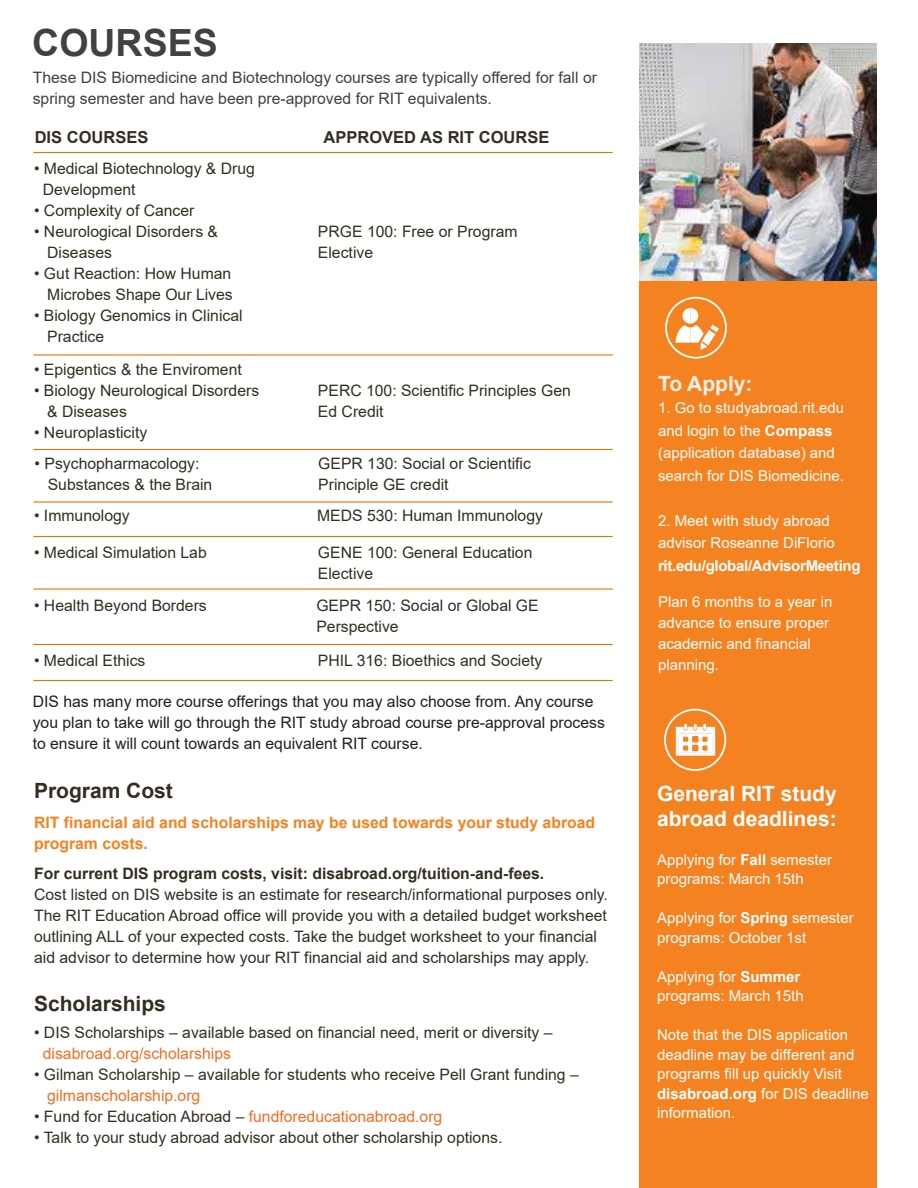
<style>
.page{position:relative;width:918px;height:1188px;background:#fff}
.page>*{position:absolute;margin:0;border:0;box-sizing:border-box;transform-origin:0 0}
.t1{font:700 37.5px "Arial";color:#414042}
.t2{font:700 21px/25.2px "Arial";color:#fff}
.t3{font:700 21px "Arial";color:#332e20}
.t4{font:700 21px "Arial";color:rgb(255 255 255/.9)}
.t5{font:700 16.5px "Arial";color:#332e20}
.t6{font:15.75px/21px "Arial";color:#332e20}
.t7{font:15.75px/21px "Arial";color:#231f20}
.t8{font:15.75px/21px "Arial";color:#414042}
.t9{font:15.75px "Arial";color:#f36d21}
.t10{font:700 15.75px/21px "Arial";color:#f58220}
.t11{font:700 15.75px "Arial";color:#332e20}
.t12{font:15px/19.5px "Arial";color:#fff}
.t13{font:700 15px "Arial";letter-spacing:-.02em;color:#fff}
.s1{color:#332e20}
.s2{font-weight:700}
</style>
<div class="page">
<hr style="left:33px;top:152px;width:580px;height:1px;background:#e87400">
<hr style="left:33px;top:354px;width:580px;height:2px;background:#e87400">
<hr style="left:33px;top:449px;width:580px;height:1px;background:#e87400">
<hr style="left:33px;top:501px;width:580px;height:2px;background:#e87400">
<hr style="left:33px;top:536px;width:580px;height:1px;background:#e87400">
<hr style="left:33px;top:588px;width:580px;height:2px;background:#e87400">
<hr style="left:33px;top:644px;width:580px;height:1px;background:#e87400">
<hr style="left:33px;top:680px;width:580px;height:1px;background:#e87400">
<div style="left:640px;top:44px;width:237px;height:1144px;background:#f58220"></div>
<div style="left:664px;top:709px;width:62px;height:62px;border:2px solid #fff;border-radius:50%"></div>
<svg style="left:676px;top:724px;width:39px;height:32px"></svg>
<img style="left:640px;top:43px;width:236px;height:237px">
<div style="left:665px;top:297px;width:62px;height:62px;border:2px solid #fff;border-radius:50%"></div>
<svg style="left:676px;top:308px;width:43px;height:42px"></svg>
<h1 class="t1" style="left:32px;top:16px;width:187px">COURSES</h1>
<p class="t8" style="left:33px;top:67px;width:566px">These DIS Biomedicine and Biotechnology courses are typically offered for fall or spring semester and have been pre-approved for RIT equivalents.</p>
<p class="t5" style="left:35px;top:126px;width:115px">DIS COURSES</p>
<p class="t5" style="left:324px;top:126px;width:227px">APPROVED AS RIT COURSE</p>
<p class="t6" style="left:43px;top:158px;width:214px;text-indent:-9px">• Medical Biotechnology &amp; Drug<br>Development</p>
<p class="t6" style="left:34px;top:200px;width:162px">• Complexity of Cancer</p>
<p class="t6" style="left:47px;top:221px;width:172px;text-indent:-13px">• Neurological Disorders &amp;<br>Diseases</p>
<p class="t6" style="left:34px;top:263px;width:200px;text-align:right">• Gut Reaction: How Human<br>Microbes Shape Our Lives</p>
<p class="t6" style="left:47px;top:305px;width:197px;text-indent:-13px">• Biology Genomics in Clinical<br>Practice</p>
<p class="t6" style="left:34px;top:359px;width:209px">• Epigentics &amp; the Enviroment</p>
<p class="t6" style="left:47px;top:380px;width:214px;text-indent:-13px">• Biology Neurological Disorders &amp; Diseases</p>
<p class="t6" style="left:34px;top:422px;width:115px">• Neuroplasticity</p>
<p class="t6" style="left:318px;top:221px;width:201px">PRGE 100: Free or Program<br>Elective</p>
<p class="t6" style="left:318px;top:380px;width:254px">PERC 100: Scientific Principles Gen<br>Ed Credit</p>
<p class="t6" style="left:48px;top:452px;width:166px;text-indent:-13px">• Psychopharmacology:<br>Substances &amp; the Brain</p>
<p class="t6" style="left:318px;top:452px;width:214px">GEPR 130: Social or Scientific<br>Principle GE credit</p>
<p class="t6" style="left:34px;top:505px;width:97px">• Immunology</p>
<p class="t6" style="left:317px;top:505px;width:227px">MEDS 530: Human Immunology</p>
<p class="t6" style="left:34px;top:541px;width:174px">• Medical Simulation Lab</p>
<p class="t6" style="left:318px;top:541px;width:216px">GENE 100: General Education<br>Elective</p>
<p class="t6" style="left:34px;top:595px;width:174px">• Health Beyond Borders</p>
<p class="t6" style="left:316px;top:595px;width:224px">GEPR 150: Social or Global GE<br>Perspective</p>
<p class="t6" style="left:34px;top:650px;width:113px">• Medical Ethics</p>
<p class="t6" style="left:318px;top:650px;width:226px">PHIL 316: Bioethics and Society</p>
<p class="t7" style="left:33px;top:691px;width:574px">DIS has many more course offerings that you may also choose from. Any course you plan to take will go through the RIT study abroad course pre-approval process to ensure it will count towards an equivalent RIT course.</p>
<h2 class="t3" style="left:34px;top:776px;width:140px">Program Cost</h2>
<p class="t10" style="left:34px;top:812px;width:563px">RIT financial aid and scholarships may be used towards your study abroad program costs.</p>
<p class="t11" style="left:34px;top:862px;width:512px">For current DIS program costs, visit: disabroad.org/tuition-and-fees.</p>
<p class="t6" style="left:34px;top:884px;width:575px">Cost listed on DIS website is an estimate for research/informational purposes only.<br>The RIT Education Abroad office will provide you with a detailed budget worksheet outlining ALL of your expected costs. Take the budget worksheet to your financial aid advisor to determine how your RIT financial aid and scholarships may apply.</p>
<h2 class="t3" style="left:34px;top:989px;width:133px">Scholarships</h2>
<p class="t6" style="left:34px;top:1022px;width:520px">• DIS Scholarships – available based on financial need, merit or diversity –</p>
<p class="t9" style="left:43px;top:1042px;width:190px">disabroad.org/scholarships</p>
<p class="t6" style="left:34px;top:1064px;width:546px">• Gilman Scholarship – available for students who receive Pell Grant funding –</p>
<p class="t9" style="left:47px;top:1084px;width:155px">gilmanscholarship.org</p>
<p class="t9" style="left:34px;top:1105px;width:410px"><span class="s1">• Fund for Education Abroad –</span> fundforeducationabroad.org</p>
<p class="t6" style="left:34px;top:1127px;width:470px">• Talk to your study abroad advisor about other scholarship options.</p>
<h2 class="t4" style="left:658px;top:368px;width:96px">To Apply:</h2>
<p class="t12" style="left:658px;top:397px;width:187px;line-height:22.5px">1. Go to studyabroad.rit.edu and login to the <span class="s2">Compass </span>(application database) and search for DIS Biomedicine.</p>
<p class="t12" style="left:658px;top:509px;width:178px;line-height:22.5px">2. Meet with study abroad advisor Roseanne DiFlorio</p>
<p class="t13" style="left:658px;top:555px;width:204px">rit.edu/global/AdvisorMeeting</p>
<p class="t12" style="left:658px;top:591px;width:176px;line-height:21px">Plan 6 months to a year in advance to ensure proper academic and financial planning.</p>
<h2 class="t2" style="left:657px;top:781px;width:181px">General RIT study abroad deadlines:</h2>
<p class="t12" style="left:657px;top:850px;width:177px">Applying for <span class="s2">Fall</span> semester programs: March 15th</p>
<p class="t12" style="left:657px;top:908px;width:198px">Applying for <span class="s2">Spring</span> semester programs: October 1st</p>
<p class="t12" style="left:657px;top:967px;width:148px">Applying for <span class="s2">Summer </span>programs: March 15th</p>
<p class="t12" style="left:657px;top:1025px;width:213px">Note that the DIS application deadline may be different and programs fill up quickly Visit <span class="s2">disabroad.org</span> for DIS deadline information.</p>
</div>
